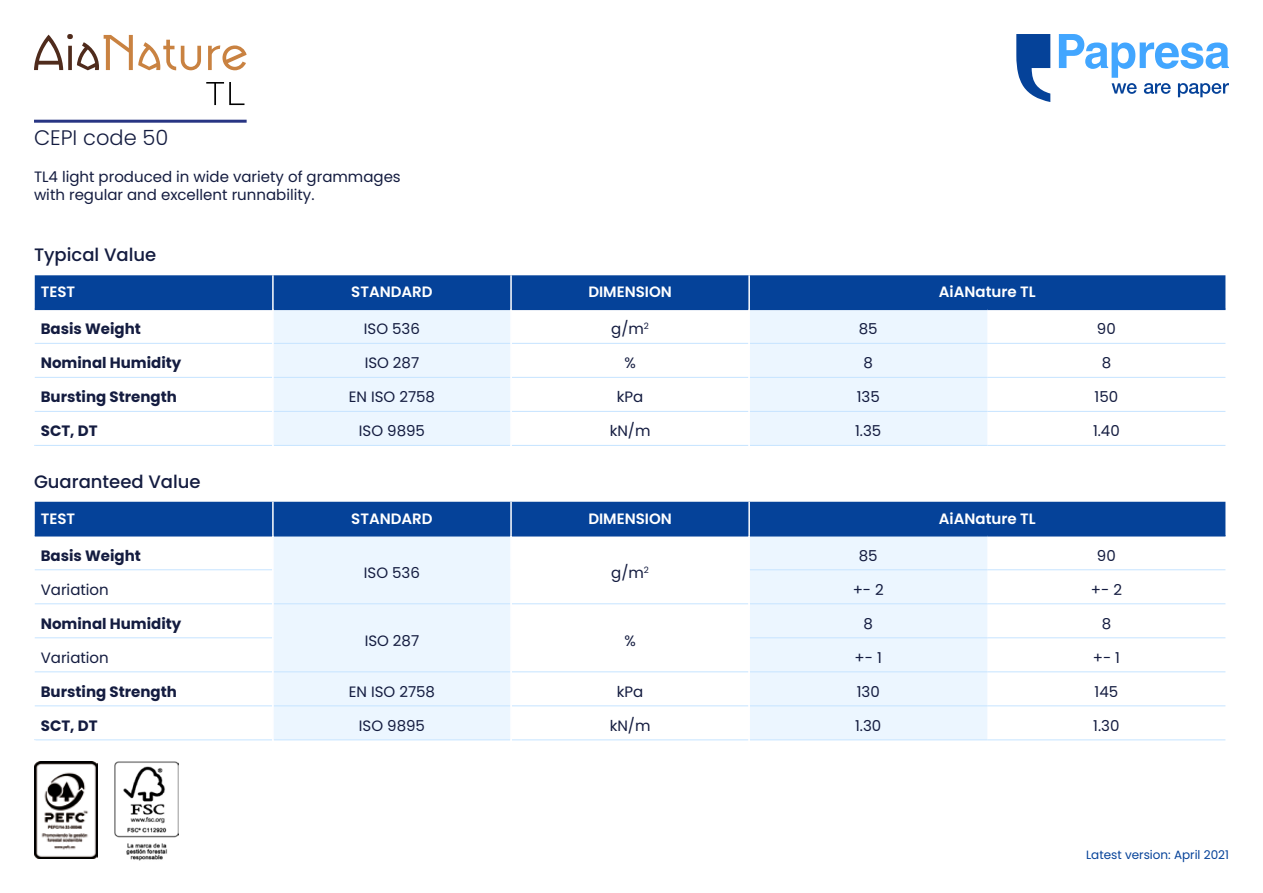
<style>
.page{position:relative;width:1263px;height:893px;background:#fff}
.page>*{position:absolute;margin:0;border:0;box-sizing:border-box;transform-origin:0 0}
.t1{font:300 21px "Poppins";color:#141c40}
.t2{font:500 18px "Poppins";color:#141c40}
.t3{font:15px/18px "Poppins";color:#141c40}
.t4{font:700 15px "Poppins";color:#141c40}
.t5{font:600 15px "Poppins";color:#fff}
.t6{font:12px "Poppins";color:#054299}
</style>
<div class="page">
<div style="left:35px;top:275px;width:1190px;height:34px;background:#054299"></div>
<svg style="left:274px;top:310px;width:713px;height:135px;fill:#ecf6ff"></svg>
<hr style="left:35px;top:309px;width:237px;height:1px;background:#054299">
<hr style="left:274px;top:309px;width:236px;height:1px;background:#054299">
<hr style="left:512px;top:309px;width:236px;height:1px;background:#054299">
<hr style="left:750px;top:309px;width:237px;height:1px;background:#054299">
<hr style="left:987px;top:309px;width:238px;height:1px;background:#054299">
<hr style="left:35px;top:343px;width:237px;height:1px;background:#c6e4ff">
<hr style="left:274px;top:343px;width:236px;height:1px;background:#c6e4ff">
<hr style="left:512px;top:343px;width:236px;height:1px;background:#c6e4ff">
<hr style="left:750px;top:343px;width:237px;height:1px;background:#c6e4ff">
<hr style="left:987px;top:343px;width:238px;height:1px;background:#c6e4ff">
<hr style="left:35px;top:377px;width:237px;height:1px;background:#c6e4ff">
<hr style="left:274px;top:377px;width:236px;height:1px;background:#c6e4ff">
<hr style="left:512px;top:377px;width:236px;height:1px;background:#c6e4ff">
<hr style="left:750px;top:377px;width:237px;height:1px;background:#c6e4ff">
<hr style="left:987px;top:377px;width:238px;height:1px;background:#c6e4ff">
<hr style="left:35px;top:411px;width:237px;height:1px;background:#c6e4ff">
<hr style="left:274px;top:411px;width:236px;height:1px;background:#c6e4ff">
<hr style="left:512px;top:411px;width:236px;height:1px;background:#c6e4ff">
<hr style="left:750px;top:411px;width:237px;height:1px;background:#c6e4ff">
<hr style="left:987px;top:411px;width:238px;height:1px;background:#c6e4ff">
<hr style="left:34px;top:445px;width:238px;height:1px;background:#c6e4ff">
<hr style="left:274px;top:445px;width:236px;height:1px;background:#c6e4ff">
<hr style="left:512px;top:445px;width:236px;height:1px;background:#c6e4ff">
<hr style="left:750px;top:445px;width:237px;height:1px;background:#c6e4ff">
<hr style="left:987px;top:445px;width:238px;height:1px;background:#c6e4ff">
<hr style="left:272px;top:275px;width:2px;height:34px;background:#fff">
<hr style="left:510px;top:275px;width:2px;height:34px;background:#fff">
<hr style="left:748px;top:275px;width:2px;height:34px;background:#fff">
<hr style="left:510px;top:309px;width:2px;height:34px;background:#fff">
<hr style="left:748px;top:309px;width:2px;height:34px;background:#fff">
<hr style="left:510px;top:343px;width:2px;height:34px;background:#fff">
<hr style="left:748px;top:343px;width:2px;height:34px;background:#fff">
<hr style="left:510px;top:377px;width:2px;height:34px;background:#fff">
<hr style="left:748px;top:377px;width:2px;height:34px;background:#fff">
<hr style="left:510px;top:411px;width:2px;height:34px;background:#fff">
<hr style="left:748px;top:411px;width:2px;height:34px;background:#fff">
<div style="left:35px;top:502px;width:1190px;height:33px;background:#054299"></div>
<svg style="left:274px;top:536px;width:713px;height:203px;fill:#ecf6ff"></svg>
<svg style="left:36px;top:740px;width:1189px;height:34px"></svg>
<hr style="left:35px;top:535px;width:237px;height:1px;background:#054299">
<hr style="left:274px;top:535px;width:236px;height:1px;background:#054299">
<hr style="left:512px;top:535px;width:236px;height:1px;background:#054299">
<hr style="left:750px;top:535px;width:237px;height:1px;background:#054299">
<hr style="left:987px;top:535px;width:238px;height:1px;background:#054299">
<hr style="left:35px;top:569px;width:237px;height:1px;background:#c6e4ff">
<hr style="left:750px;top:569px;width:237px;height:1px;background:#c6e4ff">
<hr style="left:987px;top:569px;width:238px;height:1px;background:#c6e4ff">
<hr style="left:35px;top:603px;width:237px;height:1px;background:#c6e4ff">
<hr style="left:274px;top:603px;width:236px;height:1px;background:#c6e4ff">
<hr style="left:512px;top:603px;width:236px;height:1px;background:#c6e4ff">
<hr style="left:750px;top:603px;width:237px;height:1px;background:#c6e4ff">
<hr style="left:987px;top:603px;width:238px;height:1px;background:#c6e4ff">
<hr style="left:35px;top:637px;width:237px;height:1px;background:#c6e4ff">
<hr style="left:750px;top:637px;width:237px;height:1px;background:#c6e4ff">
<hr style="left:987px;top:637px;width:238px;height:1px;background:#c6e4ff">
<hr style="left:35px;top:671px;width:237px;height:1px;background:#c6e4ff">
<hr style="left:274px;top:671px;width:236px;height:1px;background:#c6e4ff">
<hr style="left:512px;top:671px;width:236px;height:1px;background:#c6e4ff">
<hr style="left:750px;top:671px;width:237px;height:1px;background:#c6e4ff">
<hr style="left:987px;top:671px;width:238px;height:1px;background:#c6e4ff">
<hr style="left:35px;top:705px;width:237px;height:1px;background:#c6e4ff">
<hr style="left:274px;top:705px;width:236px;height:1px;background:#c6e4ff">
<hr style="left:512px;top:705px;width:236px;height:1px;background:#c6e4ff">
<hr style="left:750px;top:705px;width:237px;height:1px;background:#c6e4ff">
<hr style="left:987px;top:705px;width:238px;height:1px;background:#c6e4ff">
<hr style="left:34px;top:739px;width:238px;height:1px;background:#c6e4ff">
<hr style="left:274px;top:739px;width:236px;height:1px;background:#c6e4ff">
<hr style="left:512px;top:739px;width:236px;height:1px;background:#c6e4ff">
<hr style="left:750px;top:739px;width:237px;height:1px;background:#c6e4ff">
<hr style="left:987px;top:739px;width:238px;height:1px;background:#c6e4ff">
<hr style="left:272px;top:502px;width:2px;height:34px;background:#fff">
<hr style="left:272px;top:740px;width:2px;height:34px;background:#fff">
<hr style="left:510px;top:502px;width:2px;height:34px;background:#fff">
<hr style="left:748px;top:502px;width:2px;height:34px;background:#fff">
<hr style="left:510px;top:536px;width:2px;height:34px;background:#fff">
<hr style="left:748px;top:536px;width:2px;height:34px;background:#fff">
<hr style="left:510px;top:570px;width:2px;height:34px;background:#fff">
<hr style="left:748px;top:570px;width:2px;height:34px;background:#fff">
<hr style="left:510px;top:604px;width:2px;height:34px;background:#fff">
<hr style="left:748px;top:604px;width:2px;height:34px;background:#fff">
<hr style="left:510px;top:638px;width:2px;height:34px;background:#fff">
<hr style="left:748px;top:638px;width:2px;height:34px;background:#fff">
<hr style="left:510px;top:672px;width:2px;height:34px;background:#fff">
<hr style="left:748px;top:672px;width:2px;height:34px;background:#fff">
<hr style="left:510px;top:706px;width:2px;height:34px;background:#fff">
<hr style="left:748px;top:706px;width:2px;height:34px;background:#fff">
<hr style="left:510px;top:740px;width:2px;height:34px;background:#fff">
<hr style="left:748px;top:740px;width:2px;height:34px;background:#fff">
<svg style="left:1016px;top:34px;width:34px;height:68px"></svg>
<svg style="left:1059px;top:34px;width:170px;height:63px"></svg>
<hr style="left:34px;top:120px;width:213px;height:3px;background:#283583">
<img style="left:34px;top:761px;width:64px;height:98px">
<img style="left:115px;top:761px;width:64px;height:100px">
<svg style="left:206px;top:82px;width:38px;height:23px"></svg>
<svg style="left:34px;top:34px;width:167px;height:36px"></svg>
<svg style="left:208px;top:45px;width:39px;height:25px"></svg>
<h1 class="t1" style="left:34px;top:125px;width:136px">CEPI code 50</h1>
<p class="t3" style="left:34px;top:168px;width:368px">TL4 light produced in wide variety of grammages with regular and excellent runnability.</p>
<p class="t2" style="left:34px;top:244px;width:124px">Typical Value</p>
<p class="t5" style="left:41px;top:283px;width:36px">TEST</p>
<p class="t5" style="left:351px;top:283px;width:83px">STANDARD</p>
<p class="t5" style="left:588px;top:283px;width:85px">DIMENSION</p>
<p class="t5" style="left:939px;top:283px;width:99px">AiANature TL</p>
<p class="t4" style="left:41px;top:320px;width:102px">Basis Weight</p>
<p class="t3" style="left:364px;top:320px;width:58px">ISO 536</p>
<p class="t3" style="left:611px;top:320px;width:39px">g/m<sup>2</sup></p>
<p class="t3" style="left:859px;top:320px;width:20px">85</p>
<p class="t3" style="left:1097px;top:320px;width:20px">90</p>
<p class="t4" style="left:41px;top:354px;width:142px">Nominal Humidity</p>
<p class="t3" style="left:365px;top:354px;width:56px">ISO 287</p>
<p class="t3" style="left:624px;top:354px;width:13px">%</p>
<p class="t3" style="left:863px;top:354px;width:11px">8</p>
<p class="t3" style="left:1102px;top:354px;width:11px">8</p>
<p class="t4" style="left:41px;top:388px;width:138px">Bursting Strength</p>
<p class="t3" style="left:349px;top:388px;width:88px">EN ISO 2758</p>
<p class="t3" style="left:617px;top:388px;width:28px">kPa</p>
<p class="t3" style="left:857px;top:388px;width:25px">135</p>
<p class="t3" style="left:1094px;top:388px;width:25px">150</p>
<p class="t4" style="left:41px;top:422px;width:58px">SCT, DT</p>
<p class="t3" style="left:359px;top:422px;width:68px">ISO 9895</p>
<p class="t3" style="left:610px;top:422px;width:42px">kN/m</p>
<p class="t3" style="left:855px;top:422px;width:28px">1.35</p>
<p class="t3" style="left:1093px;top:422px;width:28px">1.40</p>
<p class="t2" style="left:34px;top:471px;width:168px">Guaranteed Value</p>
<p class="t5" style="left:41px;top:510px;width:36px">TEST</p>
<p class="t5" style="left:351px;top:510px;width:83px">STANDARD</p>
<p class="t5" style="left:588px;top:510px;width:85px">DIMENSION</p>
<p class="t5" style="left:939px;top:510px;width:99px">AiANature TL</p>
<p class="t4" style="left:41px;top:547px;width:102px">Basis Weight</p>
<p class="t3" style="left:364px;top:563px;width:58px">ISO 536</p>
<p class="t3" style="left:611px;top:563px;width:39px">g/m<sup>2</sup></p>
<p class="t3" style="left:859px;top:546px;width:20px">85</p>
<p class="t3" style="left:1097px;top:546px;width:20px">90</p>
<p class="t3" style="left:41px;top:580px;width:70px">Variation</p>
<p class="t3" style="left:853px;top:580px;width:33px">+- 2</p>
<p class="t3" style="left:1091px;top:580px;width:33px">+- 2</p>
<p class="t4" style="left:41px;top:615px;width:142px">Nominal Humidity</p>
<p class="t3" style="left:365px;top:631px;width:56px">ISO 287</p>
<p class="t3" style="left:624px;top:631px;width:13px">%</p>
<p class="t3" style="left:863px;top:614px;width:11px">8</p>
<p class="t3" style="left:1102px;top:614px;width:11px">8</p>
<p class="t3" style="left:41px;top:648px;width:70px">Variation</p>
<p class="t3" style="left:855px;top:648px;width:29px">+- 1</p>
<p class="t3" style="left:1093px;top:648px;width:29px">+- 1</p>
<p class="t4" style="left:41px;top:683px;width:138px">Bursting Strength</p>
<p class="t3" style="left:349px;top:683px;width:88px">EN ISO 2758</p>
<p class="t3" style="left:617px;top:683px;width:28px">kPa</p>
<p class="t3" style="left:857px;top:683px;width:25px">130</p>
<p class="t3" style="left:1094px;top:683px;width:25px">145</p>
<p class="t4" style="left:41px;top:717px;width:58px">SCT, DT</p>
<p class="t3" style="left:359px;top:717px;width:68px">ISO 9895</p>
<p class="t3" style="left:610px;top:717px;width:42px">kN/m</p>
<p class="t3" style="left:855px;top:717px;width:28px">1.30</p>
<p class="t3" style="left:1093px;top:717px;width:28px">1.30</p>
<p class="t6" style="left:1086px;top:848px;width:144px">Latest version: April 2021</p>
</div>
